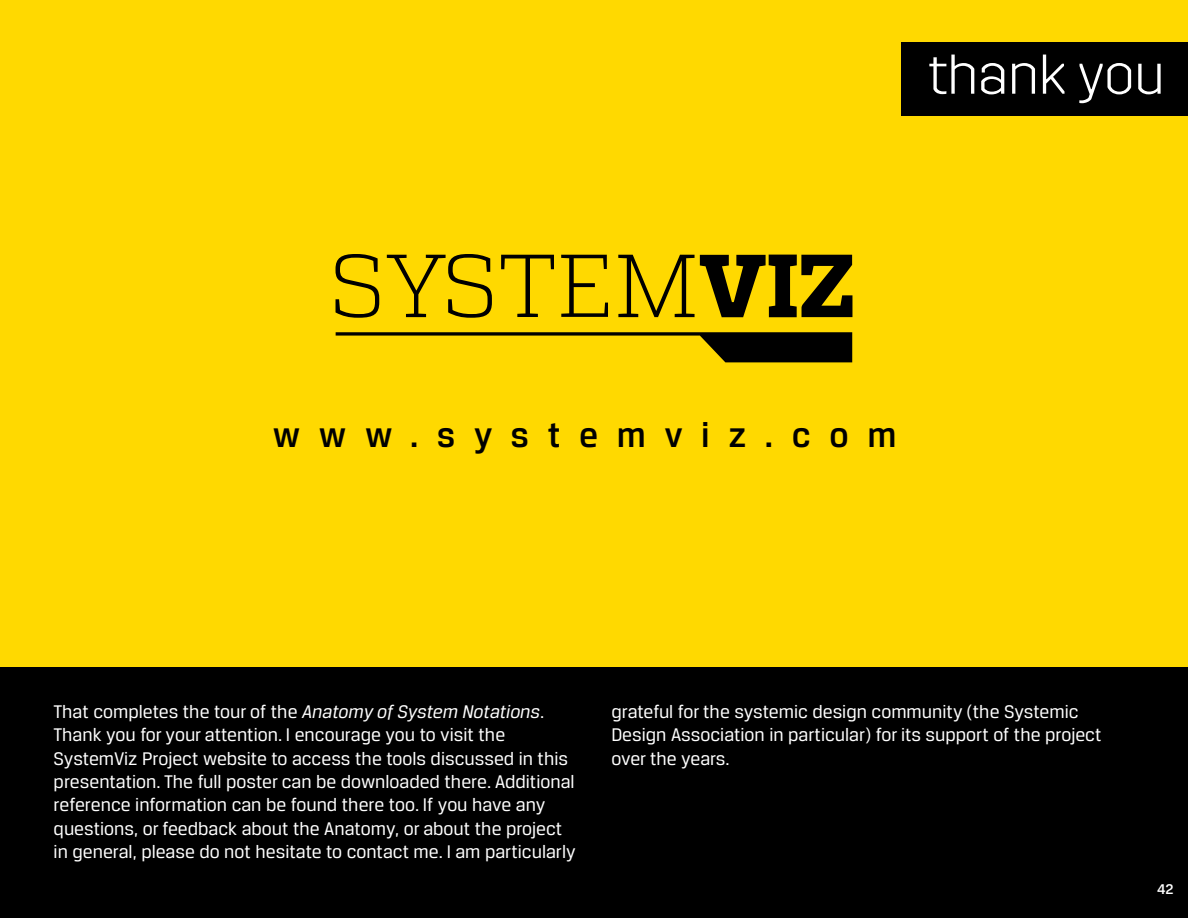
<style>
.page{position:relative;width:1188px;height:918px;background:#000}
.page>*{position:absolute;margin:0;border:0;box-sizing:border-box;transform-origin:0 0}
.t1{font:500 37.35px "Breuer Text";color:#000}
.t2{font:19.5px/23.4px "Breuer Text";color:#fff}
.t3{font:500 15px "Breuer Text";color:#fff}
.s1{font-style:italic}
</style>
<div class="page">
<div style="left:0;top:0;width:1188px;height:667px;background:#ffd900"></div>
<div style="left:901px;top:42px;width:287px;height:74px;background:#000"></div>
<svg style="left:929px;top:55px;width:45px;height:39px"></svg>
<svg style="left:981px;top:63px;width:23px;height:31px"></svg>
<svg style="left:1012px;top:63px;width:23px;height:31px"></svg>
<svg style="left:1043px;top:55px;width:22px;height:39px"></svg>
<svg style="left:1079px;top:63px;width:52px;height:40px"></svg>
<svg style="left:1138px;top:64px;width:23px;height:30px"></svg>
<svg style="left:336px;top:254px;width:43px;height:64px"></svg>
<svg style="left:387px;top:254px;width:105px;height:64px"></svg>
<svg style="left:501px;top:255px;width:53px;height:62px"></svg>
<svg style="left:561px;top:255px;width:47px;height:62px"></svg>
<svg style="left:618px;top:255px;width:234px;height:62px"></svg>
<svg style="left:336px;top:332px;width:516px;height:30px"></svg>
<h1 class="t1" style="left:273px;top:419px;width:625px">w w w .s ys t em v i z .co m</h1>
<p class="t2" style="left:54px;top:701px;width:524px">That completes the tour of the <span class="s1">Anatomy of System Notations</span>.<br>Thank you for your attention. I encourage you to visit the SystemViz Project website to access the tools discussed in this presentation. The full poster can be downloaded there. Additional reference information can be found there too. If you have any questions, or feedback about the Anatomy, or about the project in general, please do not hesitate to contact me. I am particularly</p>
<p class="t2" style="left:611px;top:701px;width:492px">grateful for the systemic design community (the Systemic<br>Design Association in particular) for its support of the project over the years.</p>
<p class="t3" style="left:1157px;top:883px;width:18px">42</p>
</div>
